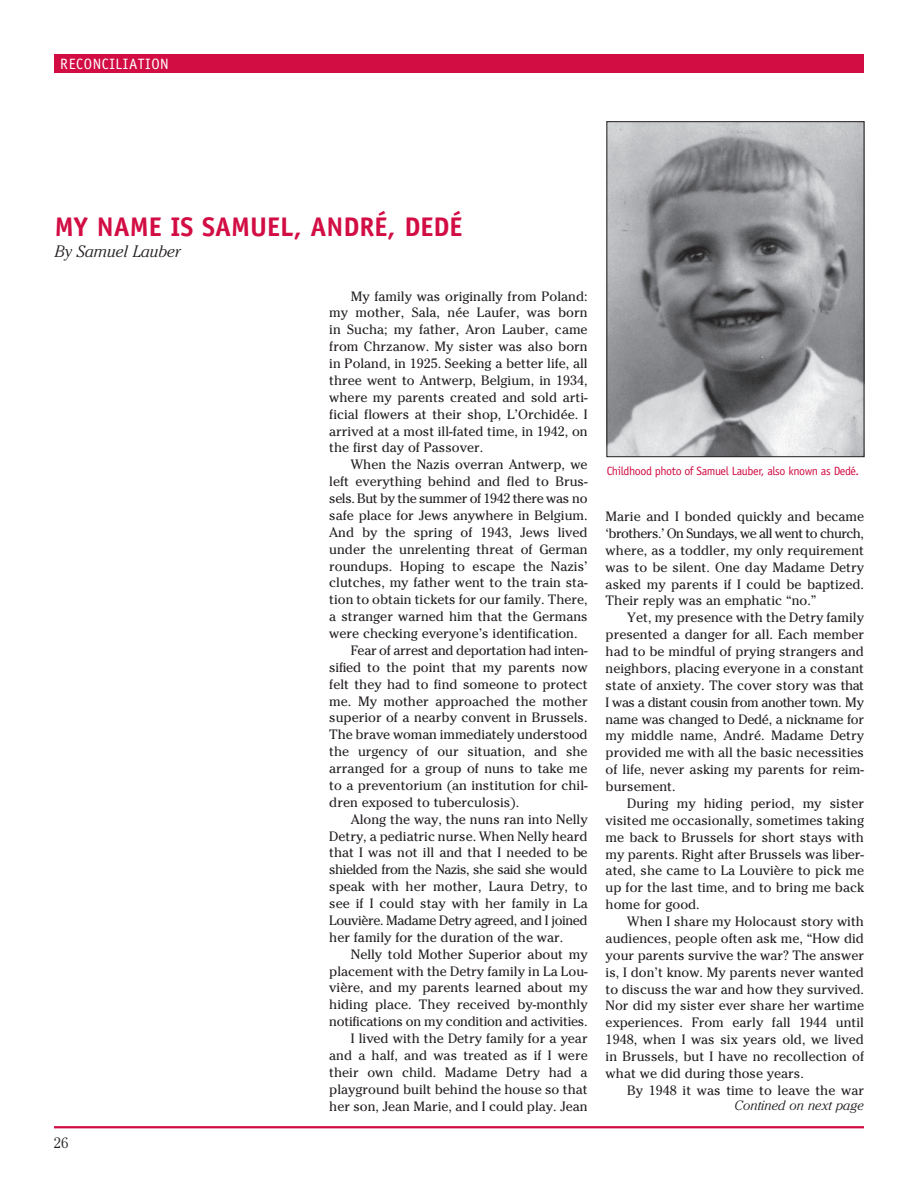
<style>
.page{position:relative;width:918px;height:1188px;background:#fff}
.page>*{position:absolute;margin:0;border:0;box-sizing:border-box;transform-origin:0 0}
.t1{font:700 27px "Officina Sans Std";color:#d20d44}
.t2{font:italic 300 16.5px "Cheltenham";color:#231f20}
.t3{font:15px "Officina Sans Std";letter-spacing:.04em;color:#fff}
.t4{font:300 15px "Cheltenham";color:#231f20}
.t5{font:13.5px/16.8px "Cheltenham";color:#231f20;text-align:justify}
.t6{font:13.5px "Cheltenham";letter-spacing:-.02em;color:#231f20}
.t7{font:13.5px "Cheltenham";letter-spacing:-.03em;color:#231f20}
.t8{font:13.5px "Cheltenham";letter-spacing:-.04em;color:#231f20}
.t9{font:italic 300 13.5px "Cheltenham";color:#231f20}
.t10{font:12px "Officina Sans Std";letter-spacing:-.03em;color:#d20d44}
</style>
<div class="page">
<div style="left:54px;top:54px;width:810px;height:18px;background:#d20d44"></div>
<hr style="left:54px;top:1126px;width:810px;height:2px;background:#d20d44">
<img style="left:609px;top:124px;width:253px;height:331px">
<p class="t3" style="left:60px;top:55px;width:110px">RECONCILIATION</p>
<h1 class="t1" style="left:55px;top:210px;width:409px">MY NAME IS SAMUEL, ANDRÉ, DEDÉ</h1>
<p class="t2" style="left:55px;top:242px;width:127px">By Samuel Lauber</p>
<p class="t4" style="left:54px;top:1134px;width:16px">26</p>
<p class="t5" style="left:329px;top:288px;width:260px;text-indent:22px">My family was originally from Poland: my mother, Sala, née Laufer, was born in Sucha; my father, Aron Lauber, came from Chrzanow. My sister was also born in Poland, in 1925. Seeking a better life, all three went to Antwerp, Belgium, in 1934, where my parents created and sold arti&shy;ficial flowers at their shop, L’Orchidée. I arrived at a most ill-fated time, in 1942, on the first day of Passover.</p>
<p class="t5" style="left:351px;top:456px;width:238px">When the Nazis overran Antwerp, we</p>
<p class="t5" style="left:329px;top:473px;width:260px">left everything behind and fled to Brus-</p>
<p class="t7" style="left:329px;top:490px;width:260px">sels. But by the summer of 1942 there was no</p>
<p class="t5" style="left:329px;top:507px;width:260px">safe place for Jews anywhere in Belgium.</p>
<p class="t5" style="left:329px;top:524px;width:260px">And by the spring of 1943, Jews lived</p>
<p class="t5" style="left:329px;top:541px;width:260px">under the unrelenting threat of German</p>
<p class="t5" style="left:329px;top:558px;width:260px">roundups. Hoping to escape the Nazis’</p>
<p class="t5" style="left:329px;top:574px;width:260px">clutches, my father went to the train sta-</p>
<p class="t5" style="left:329px;top:591px;width:260px">tion to obtain tickets for our family. There,</p>
<p class="t5" style="left:329px;top:608px;width:260px">a stranger warned him that the Germans</p>
<p class="t5" style="left:329px;top:625px;width:250px">were checking everyone’s identification.</p>
<p class="t6" style="left:351px;top:642px;width:238px">Fear of arrest and deportation had inten-</p>
<p class="t5" style="left:329px;top:659px;width:260px">sified to the point that my parents now</p>
<p class="t5" style="left:329px;top:676px;width:260px">felt they had to find someone to protect</p>
<p class="t5" style="left:329px;top:693px;width:260px">me. My mother approached the mother</p>
<p class="t5" style="left:329px;top:709px;width:260px">superior of a nearby convent in Brussels.</p>
<p class="t5" style="left:329px;top:726px;width:260px">The brave woman immediately understood</p>
<p class="t5" style="left:329px;top:743px;width:260px">the urgency of our situation, and she</p>
<p class="t5" style="left:329px;top:760px;width:260px">arranged for a group of nuns to take me</p>
<p class="t5" style="left:329px;top:777px;width:260px">to a preventorium (an institution for chil-</p>
<p class="t5" style="left:329px;top:794px;width:192px">dren exposed to tuberculosis).</p>
<p class="t5" style="left:351px;top:811px;width:238px">Along the way, the nuns ran into Nelly</p>
<p class="t5" style="left:329px;top:828px;width:260px">Detry, a pediatric nurse. When Nelly heard</p>
<p class="t5" style="left:329px;top:844px;width:260px">that I was not ill and that I needed to be</p>
<p class="t8" style="left:329px;top:862px;width:260px">shielded from the Nazis, she said she would</p>
<p class="t5" style="left:329px;top:878px;width:260px">speak with her mother, Laura Detry, to</p>
<p class="t5" style="left:329px;top:895px;width:260px">see if I could stay with her family in La</p>
<p class="t7" style="left:329px;top:912px;width:260px">Louvière. Madame Detry agreed, and I joined</p>
<p class="t5" style="left:329px;top:929px;width:236px">her family for the duration of the war.</p>
<p class="t5" style="left:351px;top:946px;width:238px">Nelly told Mother Superior about my</p>
<p class="t5" style="left:329px;top:963px;width:260px">placement with the Detry family in La Lou-</p>
<p class="t5" style="left:329px;top:979px;width:260px">vière, and my parents learned about my</p>
<p class="t5" style="left:329px;top:996px;width:260px">hiding place. They received by-monthly</p>
<p class="t6" style="left:329px;top:1014px;width:260px">notifications on my condition and activities.</p>
<p class="t5" style="left:351px;top:1030px;width:238px">I lived with the Detry family for a year</p>
<p class="t5" style="left:329px;top:1047px;width:260px">and a half, and was treated as if I were</p>
<p class="t5" style="left:329px;top:1064px;width:260px">their own child. Madame Detry had a</p>
<p class="t5" style="left:329px;top:1081px;width:260px">playground built behind the house so that</p>
<p class="t5" style="left:329px;top:1098px;width:260px">her son, Jean Marie, and I could play. Jean</p>
<p class="t10" style="left:607px;top:464px;width:254px">Childhood photo of Samuel Lauber, also known as Dedé.</p>
<p class="t5" style="left:606px;top:508px;width:260px">Marie and I bonded quickly and became ‘brothers.’ On Sundays, we all went to church, where, as a toddler, my only requirement was to be silent. One day Madame Detry asked my parents if I could be baptized.<br>Their reply was an emphatic “no.”</p>
<p class="t5" style="left:606px;top:609px;width:260px;text-indent:22px">Yet, my presence with the Detry family presented a danger for all. Each member had to be mindful of prying strangers and neighbors, placing everyone in a constant state of anxiety. The cover story was that I was a distant cousin from another town. My name was changed to Dedé, a nickname for my middle name, André. Madame Detry provided me with all the basic necessities of life, never asking my parents for reim&shy;bursement.</p>
<p class="t5" style="left:606px;top:795px;width:260px;text-indent:22px">During my hiding period, my sister visited me occasionally, sometimes taking me back to Brussels for short stays with my parents. Right after Brussels was liber&shy;ated, she came to La Louvière to pick me up for the last time, and to bring me back home for good.</p>
<p class="t5" style="left:606px;top:913px;width:260px;text-indent:22px">When I share my Holocaust story with audiences, people often ask me, “How did your parents survive the war? The answer is, I don’t know. My parents never wanted to discuss the war and how they survived.<br>Nor did my sister ever share her wartime experiences. From early fall 1944 until 1948, when I was six years old, we lived in Brussels, but I have no recollection of what we did during those years.</p>
<p class="t5" style="left:627px;top:1082px;width:238px">By 1948 it was time to leave the war</p>
<p class="t9" style="left:735px;top:1098px;width:131px">Contined on next page</p>
</div>
